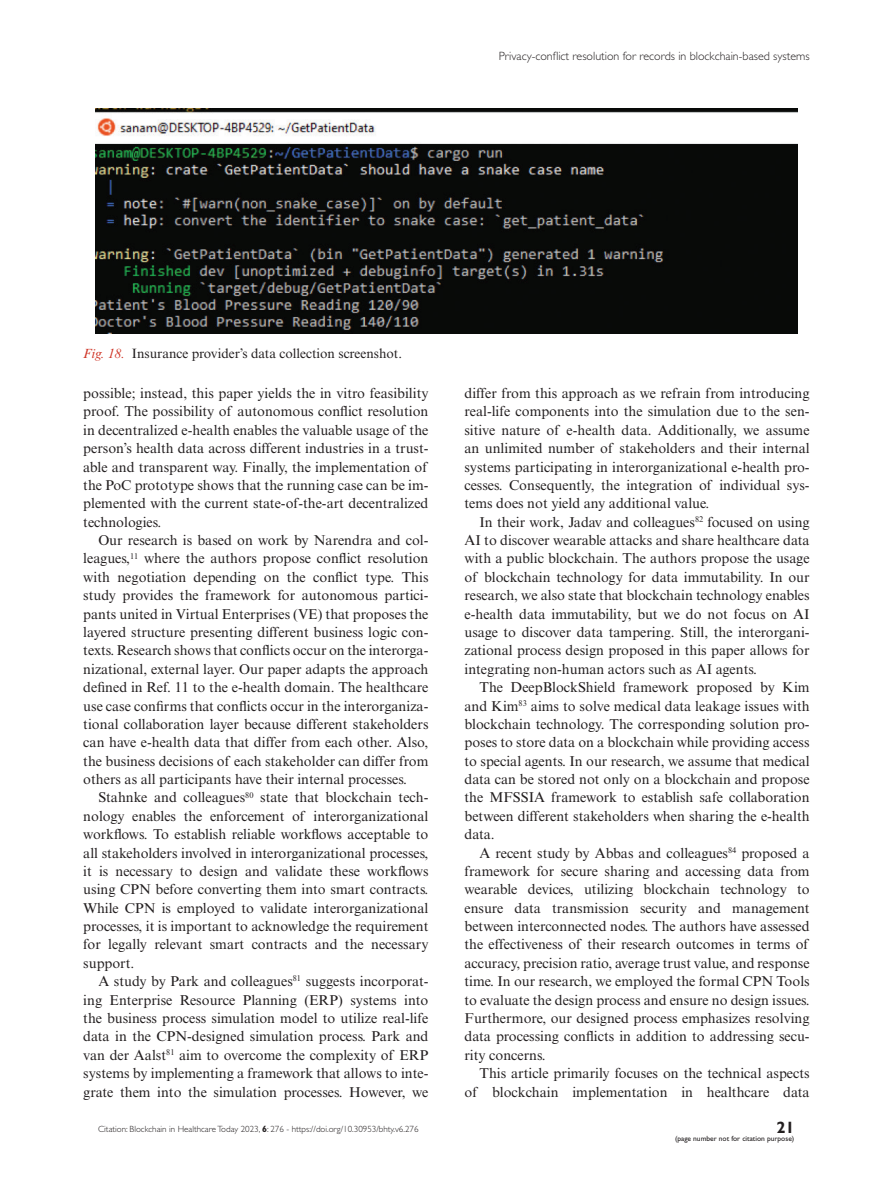
<style>
.page{position:relative;width:893px;height:1191px;background:#fff}
.page>*{position:absolute;margin:0;border:0;box-sizing:border-box;transform-origin:0 0}
.t1{font:700 16.5px "Gill Sans Std";color:#231f20}
.TXI{font:14.25px/18.3px "Times New Roman MT Std";color:#231f20;text-align:justify}
.TX{font:14.25px/18.5px "Times New Roman MT Std";color:#231f20;text-align:justify}
.FC{font:13.5px "Times New Roman MT Std";color:#231f20}
.t2{font:300 12px "Gill Sans Std";color:#231f20}
.t3{font:300 9px "Gill Sans Std";color:#231f20}
.t4{font:7.5px "Gill Sans Std";color:#231f20}
.s1{font-style:italic;color:#cf3527}
.s2{font-weight:700}
</style>
<div class="page">
<img style="left:96px;top:108px;width:701px;height:225px">
<p class="t2" style="left:499px;top:50px;width:312px">Privacy-conflict resolution for records in blockchain-based systems</p>
<p class="FC" style="left:83px;top:345px;width:320px"><span class="s1">Fig. 18.</span> Insurance provider’s data collection screenshot.</p>
<p class="TX" style="left:83px;top:384px;width:347px">possible; instead, this paper yields the in vitro feasibility proof. The possibility of autonomous conflict resolution in decentralized e-health enables the valuable usage of the person’s health data across different industries in a trust&shy;able and transparent way. Finally, the implementation of the PoC prototype shows that the running case can be im&shy;plemented with the current state-of-the-art decentralized technologies.</p>
<p class="TXI" style="left:83px;top:531px;width:347px;text-indent:15px">Our research is based on work by Narendra and col&shy;leagues,<sup>11</sup> where the authors propose conflict resolution with negotiation depending on the conflict type. This study provides the framework for autonomous partici&shy;pants united in Virtual Enterprises (VE) that proposes the layered structure presenting different business logic con&shy;texts. Research shows that conflicts occur on the interorga&shy;nizational, external layer. Our paper adapts the approach defined in Ref. 11 to the e-health domain. The healthcare use case confirms that conflicts occur in the interorganiza&shy;tional collaboration layer because different stakeholders can have e-health data that differ from each other. Also, the business decisions of each stakeholder can differ from others as all participants have their internal processes.</p>
<p class="TXI" style="left:83px;top:788px;width:347px;text-indent:15px">Stahnke and colleagues<sup>80</sup> state that blockchain tech&shy;nology enables the enforcement of interorganizational workflows. To establish reliable workflows acceptable to all stakeholders involved in interorganizational processes, it is necessary to design and validate these workflows using CPN before converting them into smart contracts.<br>While CPN is employed to validate interorganizational processes, it is important to acknowledge the requirement for legally relevant smart contracts and the necessary support.</p>
<p class="TXI" style="left:83px;top:972px;width:347px;text-indent:15px">A study by Park and colleagues<sup>81</sup> suggests incorporat&shy;ing Enterprise Resource Planning (ERP) systems into the business process simulation model to utilize real-life data in the CPN-designed simulation process. Park and van der Aalst<sup>81</sup> aim to overcome the complexity of ERP systems by implementing a framework that allows to inte&shy;grate them into the simulation processes. However, we</p>
<p class="TXI" style="left:464px;top:384px;width:347px">differ from this approach as we refrain from introducing real-life components into the simulation due to the sen&shy;sitive nature of e-health data. Additionally, we assume an unlimited number of stakeholders and their internal systems participating in interorganizational e-health pro&shy;cesses. Consequently, the integration of individual sys&shy;tems does not yield any additional value.</p>
<p class="TXI" style="left:464px;top:513px;width:347px;text-indent:15px">In their work, Jadav and colleagues<sup>82</sup> focused on using AI to discover wearable attacks and share healthcare data with a public blockchain. The authors propose the usage of blockchain technology for data immutability. In our research, we also state that blockchain technology enables e-health data immutability, but we do not focus on AI usage to discover data tampering. Still, the interorgani&shy;zational process design proposed in this paper allows for integrating non-human actors such as AI agents.</p>
<p class="TXI" style="left:464px;top:678px;width:347px;text-indent:15px">The DeepBlockShield framework proposed by Kim and Kim<sup>83</sup> aims to solve medical data leakage issues with blockchain technology. The corresponding solution pro&shy;poses to store data on a blockchain while providing access to special agents. In our research, we assume that medical data can be stored not only on a blockchain and propose the MFSSIA framework to establish safe collaboration between different stakeholders when sharing the e-health data.</p>
<p class="TXI" style="left:464px;top:843px;width:347px;text-indent:15px">A recent study by Abbas and colleagues<sup>84</sup> proposed a framework for secure sharing and accessing data from wearable devices, utilizing blockchain technology to ensure data transmission security and management between interconnected nodes. The authors have assessed the effectiveness of their research outcomes in terms of accuracy, precision ratio, average trust value, and response time. In our research, we employed the formal CPN Tools to evaluate the design process and ensure no design issues.<br>Furthermore, our designed process emphasizes resolving data processing conflicts in addition to addressing secu&shy;rity concerns.</p>
<p class="TXI" style="left:464px;top:1064px;width:347px;text-align:right">This article primarily focuses on the technical aspects of blockchain implementation in healthcare data</p>
<p class="t3" style="left:98px;top:1124px;width:322px">Citation: Blockchain in Healthcare Today 2023, <span class="s2">6</span>: 276 - https://doi.org/10.30953/bhty.v6.276</p>
<p class="t1" style="left:776px;top:1118px;width:20px">21</p>
<p class="t4" style="left:675px;top:1134px;width:121px">(page number not for citation purpose)</p>
</div>
